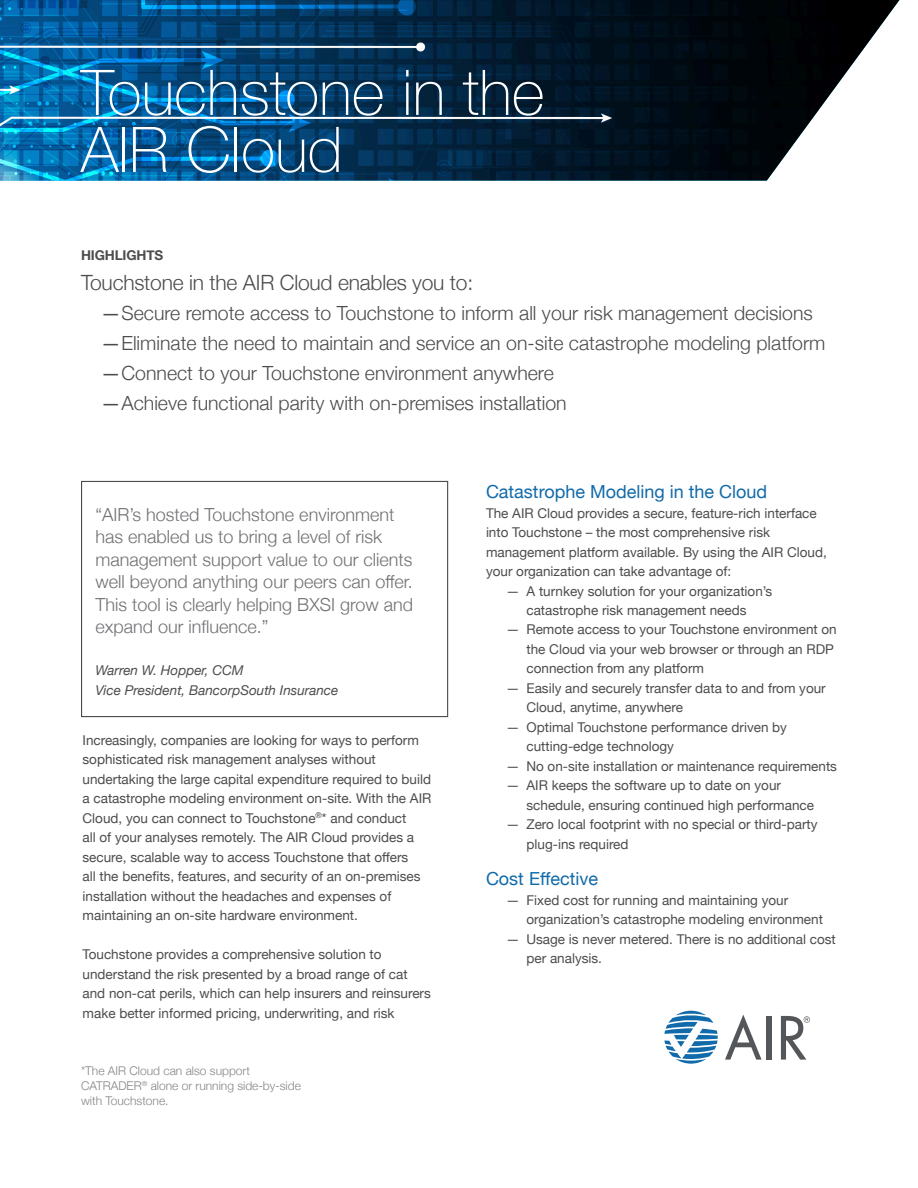
<style>
.page{position:relative;width:918px;height:1188px;background:#fff}
.page>*{position:absolute;margin:0;border:0;box-sizing:border-box;transform-origin:0 0}
.t1{font:100 63px/57px "Helvetica Neue";color:#fff}
.t2{font:300 21px "Helvetica Neue";letter-spacing:-.01em;color:#4b4c4d}
.t3{font:300 19.5px/30px "Helvetica Neue";color:#4b4c4d}
.t4{font:300 18px/22.5px "Helvetica Neue";color:#717074}
.t5{font:18px "Helvetica Neue";color:#116aa9}
.t6{font:13.5px/19.5px "Helvetica Neue";color:#4b4c4d}
.t7{font:italic 13.5px/19.5px "Helvetica Neue";color:#4b4c4d}
.t8{font:700 13.5px "Helvetica Neue";letter-spacing:-.01em;color:#4b4c4d}
.t9{font:300 12px/15px "Helvetica Neue";color:#848588}
.s1{font-weight:400}
</style>
<div class="page">
<svg style="left:664px;top:1011px;width:54px;height:53px"></svg>
<div style="left:767px;top:1016px;width:5px;height:44px;background:#54575a"></div>
<svg style="left:725px;top:1015px;width:37px;height:45px"></svg>
<svg style="left:781px;top:1016px;width:29px;height:44px"></svg>
<img style="left:0;top:0;width:900px;height:181px">
<div style="left:81px;top:481px;width:367px;height:236px;border:1px solid #4b4c4d"></div>
<h1 class="t1" style="left:81px;top:61px;width:465px">Touchstone in the<br>AIR Cloud</h1>
<p class="t8" style="left:81px;top:245px;width:84px">HIGHLIGHTS</p>
<h2 class="t2" style="left:81px;top:266px;width:394px">Touchstone in the AIR Cloud enables you to:</h2>
<p class="t3" style="left:101px;top:297px;width:726px"><span class="s1">—</span>Secure remote access to Touchstone to inform all your risk management decisions <span class="s1">—</span>Eliminate the need to maintain and service an on-site catastrophe modeling platform <span class="s1">—</span>Connect to your Touchstone environment anywhere<br><span class="s1">—</span>Achieve functional parity with on-premises installation</p>
<h3 class="t4" style="left:96px;top:502px;width:319px">“AIR’s hosted Touchstone environment has enabled us to bring a level of risk management support value to our clients well beyond anything our peers can offer.<br>This tool is clearly helping BXSI grow and expand our influence.”</h3>
<p class="t7" style="left:96px;top:661px;width:244px">Warren W. Hopper, CCM<br>Vice President, BancorpSouth Insurance</p>
<p class="t6" style="left:83px;top:731px;width:350px">Increasingly, companies are looking for ways to perform sophisticated risk management analyses without undertaking the large capital expenditure required to build a catastrophe modeling environment on-site. With the AIR Cloud, you can connect to Touchstone<sup>®</sup>* and conduct<br>all of your analyses remotely. The AIR Cloud provides a secure, scalable way to access Touchstone that offers<br>all the benefits, features, and security of an on-premises installation without the headaches and expenses of maintaining an on-site hardware environment.</p>
<p class="t6" style="left:83px;top:945px;width:350px">Touchstone provides a comprehensive solution to understand the risk presented by a broad range of cat and non-cat perils, which can help insurers and reinsurers make better informed pricing, underwriting, and risk</p>
<p class="t9" style="left:81px;top:1063px;width:221px">*The AIR Cloud can also support<br>CATRADER<sup>®</sup> alone or running side-by-side with Touchstone.</p>
<h3 class="t5" style="left:486px;top:479px;width:283px">Catastrophe Modeling in the Cloud</h3>
<p class="t6" style="left:486px;top:504px;width:342px">The AIR Cloud provides a secure, feature-rich interface into Touchstone – the most comprehensive risk management platform available. By using the AIR Cloud, your organization can take advantage of:</p>
<p class="t6" style="left:506px;top:582px;width:268px;text-align:center">— A turnkey solution for your organization’s catastrophe risk management needs</p>
<p class="t6" style="left:526px;top:621px;width:312px;text-indent:-20px">— Remote access to your Touchstone environment on the Cloud via your web browser or through an RDP connection from any platform</p>
<p class="t6" style="left:526px;top:679px;width:301px;text-indent:-20px">— Easily and securely transfer data to and from your<br>Cloud, anytime, anywhere</p>
<p class="t6" style="left:526px;top:718px;width:262px;text-indent:-20px">— Optimal Touchstone performance driven by cutting-edge technology</p>
<p class="t6" style="left:506px;top:757px;width:332px">— No on-site installation or maintenance requirements</p>
<p class="t6" style="left:526px;top:777px;width:289px;text-indent:-20px">— AIR keeps the software up to date on your schedule, ensuring continued high performance</p>
<p class="t6" style="left:526px;top:816px;width:293px;text-indent:-20px">— Zero local footprint with no special or third-party plug-ins required</p>
<h3 class="t5" style="left:486px;top:866px;width:114px">Cost Effective</h3>
<p class="t6" style="left:526px;top:891px;width:298px;text-indent:-20px">— Fixed cost for running and maintaining your organization’s catastrophe modeling environment</p>
<p class="t6" style="left:526px;top:930px;width:311px;text-indent:-20px">— Usage is never metered. There is no additional cost per analysis.</p>
</div>
